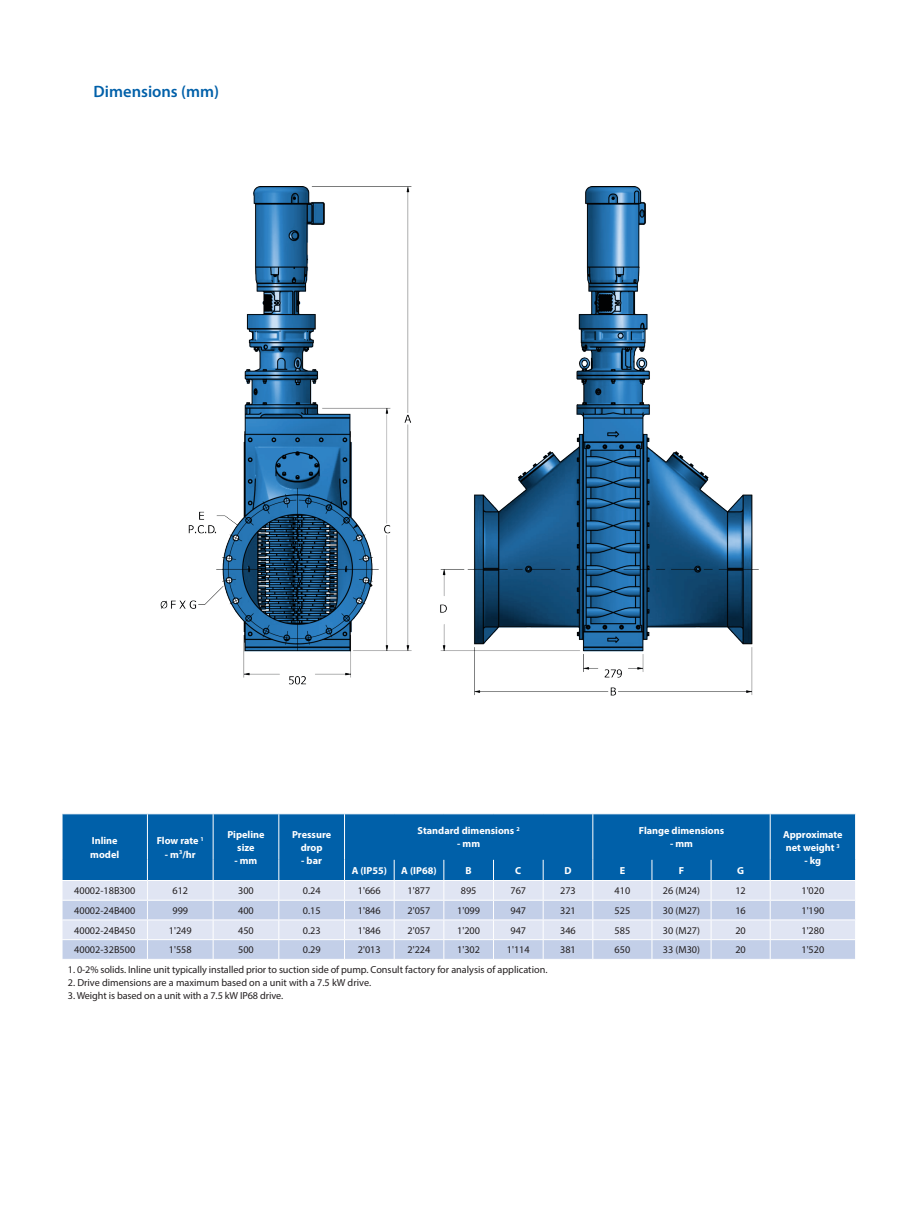
<style>
.page{position:relative;width:919px;height:1217px;background:#fff}
.page>*{position:absolute;margin:0;border:0;box-sizing:border-box;transform-origin:0 0}
.Subtitle{font:600 16.5px "Myriad Pro";color:#0060a9}
.Table_text{font:10.2px "Myriad Pro";color:#231f20}
.Table_text-2{font:700 10.2px/13.2px "Myriad Pro";color:#fff}
</style>
<div class="page">
<img style="left:160px;top:186px;width:598px;height:510px">
<div style="left:63px;top:814px;width:792px;height:65px;background:#0060a9"></div>
<div style="left:63px;top:880px;width:792px;height:19px;background:#e0e5f3"></div>
<svg style="left:63px;top:900px;width:792px;height:58px;background:#ced7ec"></svg>
<hr style="left:147px;top:814px;width:1px;height:45px;background:#fff">
<hr style="left:213px;top:814px;width:1px;height:45px;background:#fff">
<hr style="left:278px;top:814px;width:1px;height:45px;background:#fff">
<hr style="left:344px;top:814px;width:1px;height:45px;background:#fff">
<hr style="left:592px;top:814px;width:1px;height:45px;background:#fff">
<hr style="left:769px;top:814px;width:1px;height:45px;background:#fff">
<hr style="left:62px;top:919px;width:85px;height:1px;background:#fff">
<hr style="left:147px;top:919px;width:66px;height:1px;background:#fff">
<hr style="left:213px;top:919px;width:66px;height:1px;background:#fff">
<hr style="left:279px;top:919px;width:65px;height:1px;background:#fff">
<hr style="left:344px;top:919px;width:50px;height:1px;background:#fff">
<hr style="left:394px;top:919px;width:50px;height:1px;background:#fff">
<hr style="left:444px;top:919px;width:49px;height:1px;background:#fff">
<hr style="left:493px;top:919px;width:50px;height:1px;background:#fff">
<hr style="left:543px;top:919px;width:49px;height:1px;background:#fff">
<hr style="left:592px;top:919px;width:60px;height:1px;background:#fff">
<hr style="left:652px;top:919px;width:59px;height:1px;background:#fff">
<hr style="left:711px;top:919px;width:59px;height:1px;background:#fff">
<hr style="left:770px;top:919px;width:85px;height:1px;background:#fff">
<hr style="left:62px;top:939px;width:85px;height:1px;background:#fff">
<hr style="left:147px;top:939px;width:66px;height:1px;background:#fff">
<svg style="left:147px;top:859px;width:1px;height:99px"></svg>
<hr style="left:213px;top:939px;width:66px;height:1px;background:#fff">
<svg style="left:213px;top:859px;width:1px;height:99px"></svg>
<hr style="left:279px;top:939px;width:65px;height:1px;background:#fff">
<svg style="left:278px;top:859px;width:1px;height:99px"></svg>
<hr style="left:344px;top:939px;width:50px;height:1px;background:#fff">
<svg style="left:344px;top:859px;width:1px;height:99px"></svg>
<hr style="left:394px;top:939px;width:50px;height:1px;background:#fff">
<svg style="left:394px;top:859px;width:1px;height:99px"></svg>
<hr style="left:444px;top:939px;width:49px;height:1px;background:#fff">
<svg style="left:443px;top:859px;width:1px;height:99px"></svg>
<hr style="left:493px;top:939px;width:50px;height:1px;background:#fff">
<svg style="left:493px;top:859px;width:1px;height:99px"></svg>
<hr style="left:543px;top:939px;width:49px;height:1px;background:#fff">
<svg style="left:542px;top:859px;width:1px;height:99px"></svg>
<hr style="left:592px;top:939px;width:60px;height:1px;background:#fff">
<svg style="left:592px;top:859px;width:1px;height:99px"></svg>
<hr style="left:652px;top:939px;width:59px;height:1px;background:#fff">
<svg style="left:651px;top:859px;width:1px;height:99px"></svg>
<hr style="left:711px;top:939px;width:59px;height:1px;background:#fff">
<svg style="left:710px;top:859px;width:1px;height:99px"></svg>
<hr style="left:770px;top:939px;width:85px;height:1px;background:#fff">
<svg style="left:769px;top:859px;width:1px;height:99px"></svg>
<svg style="left:62px;top:859px;width:1px;height:99px"></svg>
<svg style="left:855px;top:859px;width:1px;height:21px"></svg>
<hr style="left:62px;top:879px;width:85px;height:1px;background:#fff">
<hr style="left:147px;top:879px;width:66px;height:1px;background:#fff">
<hr style="left:213px;top:879px;width:66px;height:1px;background:#fff">
<hr style="left:344px;top:879px;width:50px;height:1px;background:#fff">
<hr style="left:394px;top:879px;width:50px;height:1px;background:#fff">
<hr style="left:493px;top:879px;width:50px;height:1px;background:#fff">
<hr style="left:592px;top:879px;width:60px;height:1px;background:#fff">
<hr style="left:652px;top:879px;width:59px;height:1px;background:#fff">
<hr style="left:711px;top:879px;width:59px;height:1px;background:#fff">
<p class="Subtitle" style="left:94px;top:81px;width:127px">Dimensions (mm)</p>
<p class="Table_text-2" style="left:90px;top:833px;width:30px">Inline model</p>
<p class="Table_text-2" style="left:157px;top:833px;width:49px">Flow rate <sup>1</sup></p>
<p class="Table_text-2" style="left:165px;top:847px;width:32px">- m<sup>3</sup>/hr</p>
<p class="Table_text-2" style="left:227px;top:827px;width:39px">Pipeline</p>
<p class="Table_text-2" style="left:237px;top:840px;width:19px">size</p>
<p class="Table_text-2" style="left:234px;top:853px;width:24px">- mm</p>
<p class="Table_text-2" style="left:292px;top:827px;width:41px;text-align:center">Pressure drop</p>
<p class="Table_text-2" style="left:301px;top:853px;width:22px">- bar</p>
<p class="Table_text-2" style="left:417px;top:823px;width:103px">Standard dimensions <sup>2</sup></p>
<p class="Table_text-2" style="left:457px;top:836px;width:24px">- mm</p>
<p class="Table_text-2" style="left:638px;top:823px;width:87px">Flange dimensions</p>
<p class="Table_text-2" style="left:670px;top:836px;width:24px">- mm</p>
<p class="Table_text-2" style="left:783px;top:827px;width:61px">Approximate net weight <sup>3</sup></p>
<p class="Table_text-2" style="left:804px;top:853px;width:18px">- kg</p>
<p class="Table_text-2" style="left:351px;top:863px;width:37px">A (IP55)</p>
<p class="Table_text-2" style="left:401px;top:863px;width:37px">A (IP68)</p>
<p class="Table_text-2" style="left:465px;top:863px;width:8px">B</p>
<p class="Table_text-2" style="left:515px;top:863px;width:8px">C</p>
<p class="Table_text-2" style="left:564px;top:863px;width:9px">D</p>
<p class="Table_text-2" style="left:619px;top:863px;width:7px">E</p>
<p class="Table_text-2" style="left:678px;top:863px;width:7px">F</p>
<p class="Table_text-2" style="left:737px;top:863px;width:8px">G</p>
<p class="Table_text" style="left:74px;top:884px;width:63px">40002-18B300</p>
<p class="Table_text" style="left:172px;top:884px;width:17px">612</p>
<p class="Table_text" style="left:238px;top:884px;width:17px">300</p>
<p class="Table_text" style="left:303px;top:884px;width:19px">0.24</p>
<p class="Table_text" style="left:358px;top:884px;width:24px">1'666</p>
<p class="Table_text" style="left:407px;top:884px;width:24px">1'877</p>
<p class="Table_text" style="left:461px;top:884px;width:17px">895</p>
<p class="Table_text" style="left:510px;top:884px;width:17px">767</p>
<p class="Table_text" style="left:560px;top:884px;width:17px">273</p>
<p class="Table_text" style="left:614px;top:884px;width:17px">410</p>
<p class="Table_text" style="left:663px;top:884px;width:39px">26 (M24)</p>
<p class="Table_text" style="left:735px;top:884px;width:12px">12</p>
<p class="Table_text" style="left:801px;top:884px;width:24px">1'020</p>
<p class="Table_text" style="left:74px;top:904px;width:63px">40002-24B400</p>
<p class="Table_text" style="left:172px;top:904px;width:17px">999</p>
<p class="Table_text" style="left:238px;top:904px;width:17px">400</p>
<p class="Table_text" style="left:303px;top:904px;width:19px">0.15</p>
<p class="Table_text" style="left:358px;top:904px;width:24px">1'846</p>
<p class="Table_text" style="left:407px;top:904px;width:24px">2'057</p>
<p class="Table_text" style="left:457px;top:904px;width:24px">1'099</p>
<p class="Table_text" style="left:510px;top:904px;width:17px">947</p>
<p class="Table_text" style="left:560px;top:904px;width:17px">321</p>
<p class="Table_text" style="left:614px;top:904px;width:17px">525</p>
<p class="Table_text" style="left:663px;top:904px;width:39px">30 (M27)</p>
<p class="Table_text" style="left:735px;top:904px;width:12px">16</p>
<p class="Table_text" style="left:801px;top:904px;width:24px">1'190</p>
<p class="Table_text" style="left:74px;top:923px;width:63px">40002-24B450</p>
<p class="Table_text" style="left:169px;top:923px;width:24px">1'249</p>
<p class="Table_text" style="left:238px;top:923px;width:17px">450</p>
<p class="Table_text" style="left:303px;top:923px;width:19px">0.23</p>
<p class="Table_text" style="left:358px;top:923px;width:24px">1'846</p>
<p class="Table_text" style="left:407px;top:923px;width:24px">2'057</p>
<p class="Table_text" style="left:457px;top:923px;width:24px">1'200</p>
<p class="Table_text" style="left:510px;top:923px;width:17px">947</p>
<p class="Table_text" style="left:560px;top:923px;width:17px">346</p>
<p class="Table_text" style="left:614px;top:923px;width:17px">585</p>
<p class="Table_text" style="left:663px;top:923px;width:39px">30 (M27)</p>
<p class="Table_text" style="left:735px;top:923px;width:12px">20</p>
<p class="Table_text" style="left:801px;top:923px;width:24px">1'280</p>
<p class="Table_text" style="left:74px;top:943px;width:63px">40002-32B500</p>
<p class="Table_text" style="left:169px;top:943px;width:24px">1'558</p>
<p class="Table_text" style="left:238px;top:943px;width:17px">500</p>
<p class="Table_text" style="left:303px;top:943px;width:19px">0.29</p>
<p class="Table_text" style="left:358px;top:943px;width:24px">2'013</p>
<p class="Table_text" style="left:407px;top:943px;width:24px">2'224</p>
<p class="Table_text" style="left:457px;top:943px;width:24px">1'302</p>
<p class="Table_text" style="left:507px;top:943px;width:24px">1'114</p>
<p class="Table_text" style="left:560px;top:943px;width:17px">381</p>
<p class="Table_text" style="left:614px;top:943px;width:17px">650</p>
<p class="Table_text" style="left:663px;top:943px;width:39px">33 (M30)</p>
<p class="Table_text" style="left:735px;top:943px;width:12px">20</p>
<p class="Table_text" style="left:801px;top:943px;width:24px">1'520</p>
<p class="Table_text" style="left:68px;top:962px;width:481px">1. 0-2% solids. Inline unit typically installed prior to suction side of pump. Consult factory for analysis of application.</p>
<p class="Table_text" style="left:68px;top:976px;width:305px">2. Drive dimensions are a maximum based on a unit with a 7.5 kW drive.</p>
<p class="Table_text" style="left:68px;top:989px;width:217px">3. Weight is based on a unit with a 7.5 kW IP68 drive.</p>
</div>
